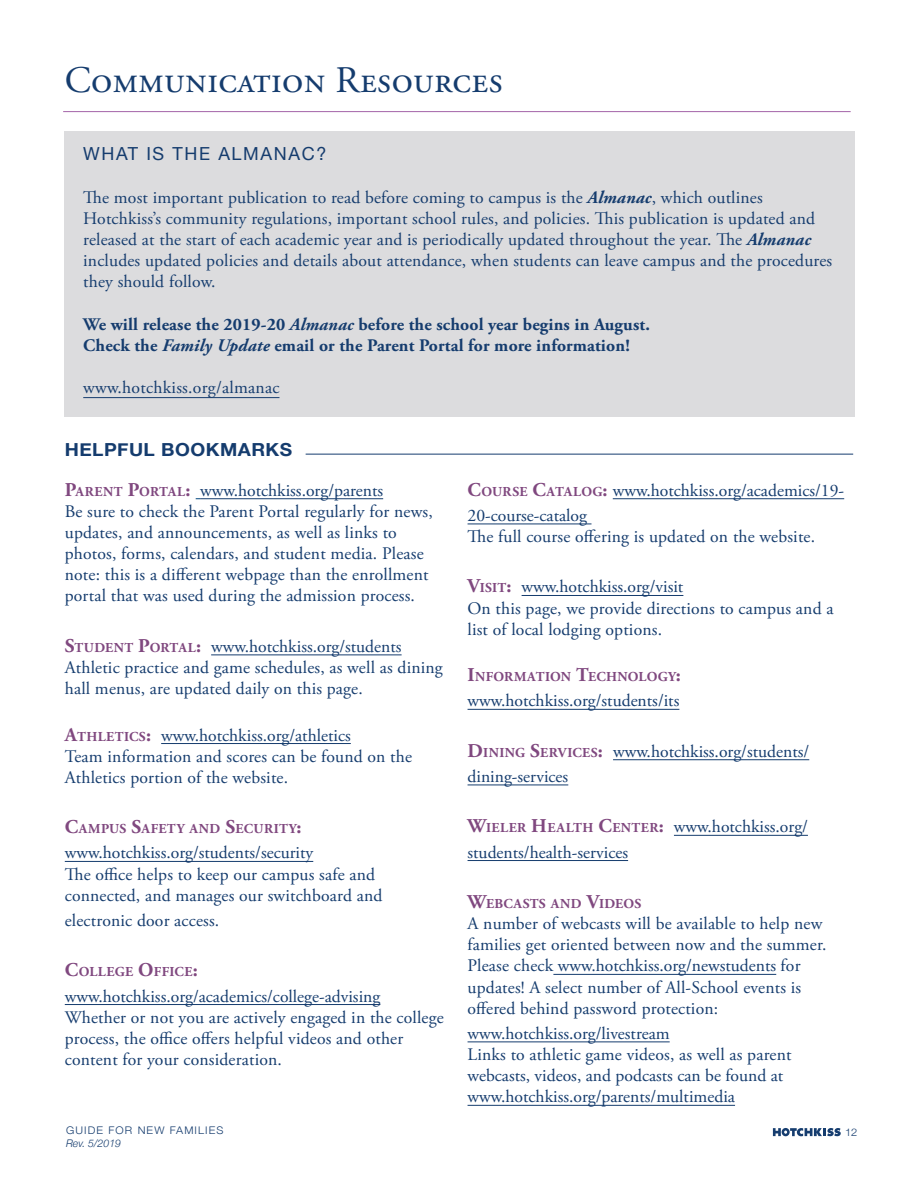
<style>
.page{position:relative;width:918px;height:1188px;background:#fff}
.page>*{position:absolute;margin:0;border:0;box-sizing:border-box;transform-origin:0 0}
.t1{font:37.5px "Adobe Garamond Pro";letter-spacing:.01em;color:#153c6e}
.t2{font:18px "Helvetica Neue";letter-spacing:.09em;color:#153c6e}
.t3{font:700 18px "Helvetica Neue";letter-spacing:.025em;color:#153c6e;scale:1.06 1}
.t4{font:17.7px/21.1px "Adobe Garamond Pro";letter-spacing:-.02em;color:#153c6e}
.t5{font:700 17.7px/21.1px "Adobe Garamond Pro";letter-spacing:.01em;color:#153c6e}
.t6{font:700 13.65px "Adobe Garamond Pro";letter-spacing:.025em;color:#80487f}
.t7{font:300 10.5px "Helvetica Neue";letter-spacing:.1em;color:#153c6e;scale:1.06 1}
.t8{font:italic 300 10.5px "Helvetica Neue";color:#153c6e}
.s1{font-weight:700;font-style:italic}
.s2{font-style:italic}
.s3{font-weight:700;font-size:19.5px;color:#80487f}
.s4{font-weight:700;font-size:13.65px;color:#80487f}
.s5{font-size:19.5px}
</style>
<div class="page">
<svg style="left:773px;top:1128px;width:68px;height:8px"></svg>
<div style="left:65px;top:131px;width:790px;height:285px;background:#dcdcde"></div>
<hr style="left:200px;top:498px;width:183px;height:1px;background:#153c6e">
<hr style="left:211px;top:655px;width:191px;height:1px;background:#153c6e">
<hr style="left:161px;top:743px;width:190px;height:1px;background:#153c6e">
<hr style="left:65px;top:861px;width:248px;height:1px;background:#153c6e">
<hr style="left:65px;top:1004px;width:315px;height:1px;background:#153c6e">
<hr style="left:613px;top:498px;width:231px;height:1px;background:#153c6e">
<hr style="left:468px;top:524px;width:124px;height:1px;background:#153c6e">
<hr style="left:522px;top:595px;width:161px;height:1px;background:#153c6e">
<hr style="left:468px;top:709px;width:211px;height:1px;background:#153c6e">
<hr style="left:613px;top:759px;width:196px;height:1px;background:#153c6e">
<hr style="left:468px;top:785px;width:100px;height:1px;background:#153c6e">
<hr style="left:674px;top:835px;width:134px;height:1px;background:#153c6e">
<hr style="left:468px;top:860px;width:160px;height:1px;background:#153c6e">
<hr style="left:553px;top:974px;width:223px;height:1px;background:#153c6e">
<hr style="left:468px;top:1042px;width:202px;height:1px;background:#153c6e">
<hr style="left:468px;top:1105px;width:267px;height:1px;background:#153c6e">
<hr style="left:83px;top:397px;width:197px;height:1px;background:#153c6e">
<hr style="left:63px;top:111px;width:788px;height:1px;background:#a463a8">
<hr style="left:306px;top:454px;width:547px;height:1px;background:#153c6e">
<h1 class="t1" style="left:65px;top:58px;width:440px">Communication Resources</h1>
<p class="t2" style="left:83px;top:141px;width:245px">WHAT IS THE ALMANAC?</p>
<p class="t4" style="left:83px;top:187px;width:751px">The most important publication to read before coming to campus is the <span class="s1">Almanac</span>, which outlines Hotchkiss’s community regulations, important school rules, and policies. This publication is updated and released at the start of each academic year and is periodically updated throughout the year. The <span class="s1">Almanac </span>includes updated policies and details about attendance, when students can leave campus and the procedures they should follow.</p>
<p class="t5" style="left:83px;top:314px;width:568px">We will release the 2019-20 <span class="s2">Almanac</span> before the school year begins in August.<br>Check the <span class="s2">Family Update</span> email or the Parent Portal for more information!</p>
<p class="t4" style="left:83px;top:378px;width:198px">www.hotchkiss.org/almanac</p>
<p class="t3" style="left:65px;top:436px;width:216px">HELPFUL BOOKMARKS</p>
<p class="t4" style="left:65px;top:480px;width:370px"><span class="s3">P</span><span class="s4">ARENT</span> <span class="s3">P</span><span class="s4">ORTAL</span><span class="s3">:</span> www.hotchkiss.org/parents<br>Be sure to check the Parent Portal regularly for news, updates, and announcements, as well as links to photos, forms, calendars, and student media. Please note: this is a different webpage than the enrollment portal that was used during the admission process.</p>
<p class="t4" style="left:65px;top:636px;width:380px"><span class="s3">S</span><span class="s4">TUDENT</span> <span class="s3">P</span><span class="s4">ORTAL</span><span class="s3">:</span> www.hotchkiss.org/students<br>Athletic practice and game schedules, as well as dining hall menus, are updated daily on this page.</p>
<p class="t4" style="left:65px;top:725px;width:349px"><span class="s3">A</span><span class="s4">THLETICS</span><span class="s3">:</span> www.hotchkiss.org/athletics<br>Team information and scores can be found on the<br>Athletics portion of the website.</p>
<p class="t6" style="left:65px;top:821px;width:238px"><span class="s5">C</span>AMPUS <span class="s5">S</span>AFETY AND <span class="s5">S</span>ECURITY<span class="s5">:</span></p>
<p class="t4" style="left:65px;top:843px;width:319px">www.hotchkiss.org/students/security<br>The office helps to keep our campus safe and connected, and manages our switchboard and</p>
<p class="t4" style="left:65px;top:910px;width:156px">electronic door access.</p>
<p class="t6" style="left:65px;top:964px;width:135px"><span class="s5">C</span>OLLEGE <span class="s5">O</span>FFICE<span class="s5">:</span></p>
<p class="t4" style="left:65px;top:986px;width:381px">www.hotchkiss.org/academics/college-advising Whether or not you are actively engaged in the college process, the office offers helpful videos and other content for your consideration.</p>
<p class="t4" style="left:468px;top:478px;width:378px;line-height:25.2px"><span class="s3">C</span><span class="s4">OURSE</span> <span class="s3">C</span><span class="s4">ATALOG</span><span class="s3">:</span> www.hotchkiss.org/academics/19-<br>20-course-catalog</p>
<p class="t4" style="left:468px;top:527px;width:349px">The full course offering is updated on the website.</p>
<p class="t4" style="left:468px;top:577px;width:368px"><span class="s3">V</span><span class="s4">ISIT</span><span class="s3">:</span> www.hotchkiss.org/visit<br>On this page, we provide directions to campus and a list of local lodging options.</p>
<p class="t6" style="left:468px;top:669px;width:215px"><span class="s5">I</span>NFORMATION <span class="s5">T</span>ECHNOLOGY<span class="s5">:</span></p>
<p class="t4" style="left:468px;top:691px;width:213px">www.hotchkiss.org/students/its</p>
<p class="t4" style="left:468px;top:739px;width:343px;line-height:25.2px"><span class="s3">D</span><span class="s4">INING</span> <span class="s3">S</span><span class="s4">ERVICES</span><span class="s3">:</span> www.hotchkiss.org/students/ dining-services</p>
<p class="t4" style="left:468px;top:815px;width:342px;line-height:25.2px"><span class="s3">W</span><span class="s4">IELER</span> <span class="s3">H</span><span class="s4">EALTH</span> <span class="s3">C</span><span class="s4">ENTER</span><span class="s3">:</span> www.hotchkiss.org/ students/health-services</p>
<p class="t6" style="left:468px;top:896px;width:175px"><span class="s5">W</span>EBCASTS AND <span class="s5">V</span>IDEOS</p>
<p class="t4" style="left:468px;top:914px;width:360px">A number of webcasts will be available to help new families get oriented between now and the summer.<br>Please check www.hotchkiss.org/newstudents for updates! A select number of All-School events is offered behind password protection:</p>
<p class="t4" style="left:468px;top:1023px;width:325px">www.hotchkiss.org/livestream<br>Links to athletic game videos, as well as parent webcasts, videos, and podcasts can be found at www.hotchkiss.org/parents/multimedia</p>
<p class="t7" style="left:66px;top:1122px;width:150px">GUIDE FOR NEW FAMILIES</p>
<p class="t7" style="left:845px;top:1123px;width:13px">12</p>
<p class="t8" style="left:66px;top:1135px;width:56px">Rev. 5/2019</p>
</div>
